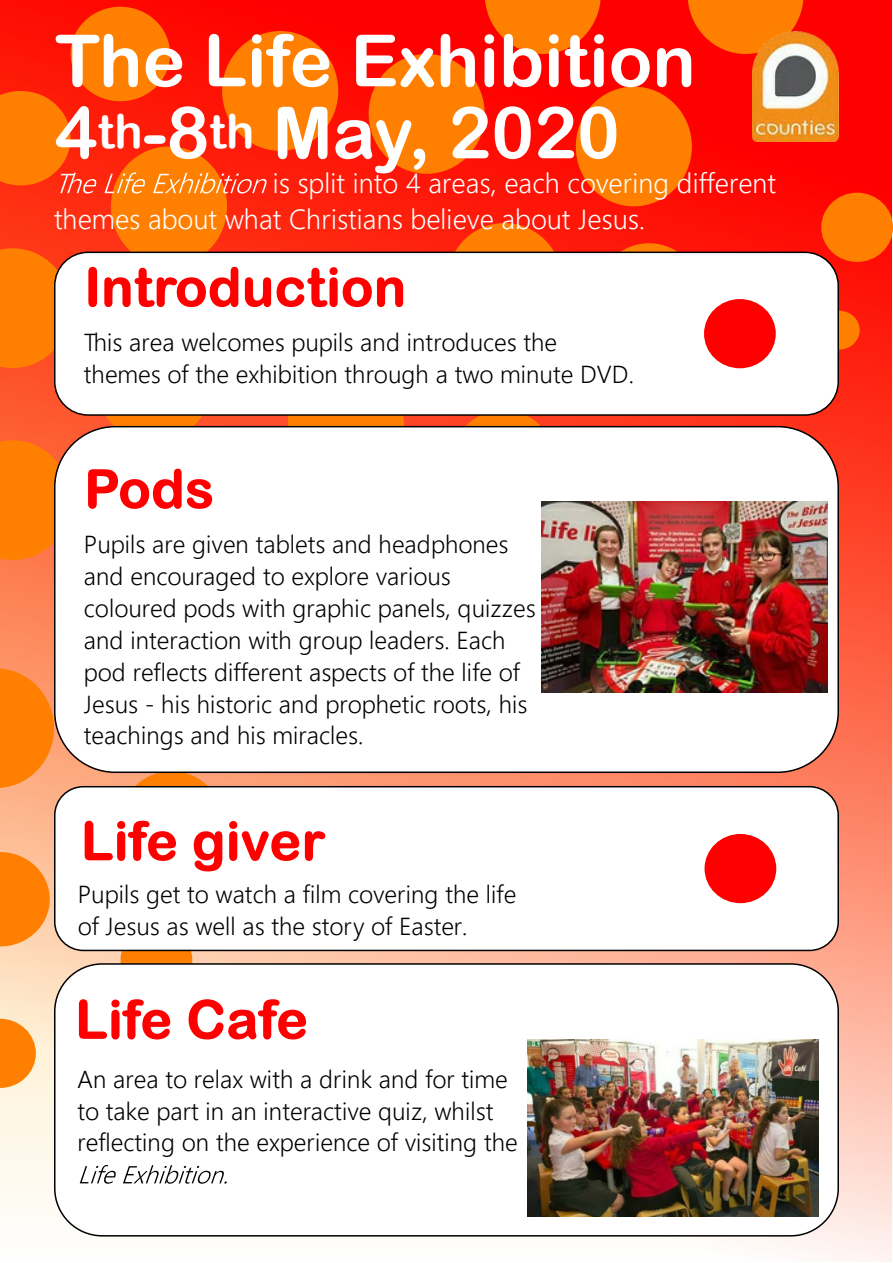
<style>
.page{position:relative;width:893px;height:1263px;background:#fff}
.page>*{position:absolute;margin:0;border:0;box-sizing:border-box;transform-origin:0 0}
.t1{font:72px/72px "Arial Rounded MT Bold";color:#fff}
.t2{font:300 27px/36px "Malgun Gothic";color:#fff}
.t3{font:300 24px/32px "Malgun Gothic";color:#000}
.s1{font-size:46.8px}
</style>
<div class="page">
<img style="left:0;top:0;width:893px;height:1262px">
<div style="left:71px;top:7px;width:99px;height:94px;background:#ff8000;border-radius:50%"></div>
<svg style="left:0;top:248px;width:71px;height:120px;background:#fe7803"></svg>
<div style="left:111px;top:146px;width:116px;height:120px;background:#ff8000;border-radius:50%"></div>
<div style="left:222px;top:31px;width:116px;height:120px;background:#ff8000;border-radius:50%"></div>
<svg style="left:0;top:440px;width:71px;height:120px;background:#fe7d06"></svg>
<div style="left:96px;top:323px;width:116px;height:119px;background:#ff8000;border-radius:50%"></div>
<div style="left:369px;top:54px;width:116px;height:120px;background:#ff8000;border-radius:50%"></div>
<svg style="left:485px;top:0;width:116px;height:54px;background:#ff6100"></svg>
<svg style="left:0;top:668px;width:54px;height:120px;background:#fe871b"></svg>
<div style="left:288px;top:364px;width:116px;height:120px;background:#ff8000;border-radius:50%"></div>
<div style="left:446px;top:223px;width:117px;height:120px;background:#ff8000;border-radius:50%"></div>
<div style="left:576px;top:87px;width:116px;height:119px;background:#ff8000;border-radius:50%"></div>
<svg style="left:687px;top:0;width:117px;height:54px;background:#ff6800"></svg>
<div style="left:122px;top:771px;width:99px;height:95px;background:#ff8000;border-radius:50%"></div>
<div style="left:453px;top:410px;width:100px;height:94px;background:#ff8000;border-radius:50%"></div>
<svg style="left:599px;top:243px;width:100px;height:95px"></svg>
<svg style="left:0;top:1019px;width:36px;height:69px;background:#fe982e"></svg>
<svg style="left:0;top:852px;width:50px;height:94px;background:#fe8f23"></svg>
<div style="left:121px;top:925px;width:71px;height:69px;background:#ff8000;border-radius:50%"></div>
<div style="left:821px;top:193px;width:72px;height:69px;background:#ff8000;border-radius:50%"></div>
<div style="left:818px;top:311px;width:42px;height:39px;background:#ff8000;border-radius:50%"></div>
<div style="left:54px;top:426px;width:785px;height:347px;background:#fff;border:2px solid #000;border-radius:60px"></div>
<svg style="left:88px;top:469px;width:124px;height:40px"></svg>
<img style="left:541px;top:502px;width:286px;height:190px">
<div style="left:54px;top:786px;width:785px;height:165px;background:#fff;border:2px solid #000;border-radius:29px"></div>
<svg style="left:85px;top:821px;width:91px;height:40px"></svg>
<svg style="left:194px;top:831px;width:28px;height:40px"></svg>
<svg style="left:229px;top:821px;width:70px;height:40px"></svg>
<svg style="left:305px;top:831px;width:20px;height:30px"></svg>
<div style="left:704px;top:834px;width:72px;height:69px;background:#f00;border-radius:50%"></div>
<div style="left:54px;top:963px;width:785px;height:273px;background:#fff;border:2px solid #000;border-radius:48px"></div>
<svg style="left:79px;top:999px;width:91px;height:40px"></svg>
<svg style="left:189px;top:999px;width:117px;height:40px"></svg>
<svg style="left:80px;top:1165px;width:36px;height:19px"></svg>
<svg style="left:123px;top:1165px;width:104px;height:19px"></svg>
<img style="left:528px;top:1039px;width:290px;height:177px">
<div style="left:54px;top:252px;width:785px;height:164px;background:#fff;border:2px solid #000;border-radius:33px"></div>
<svg style="left:88px;top:267px;width:9px;height:40px"></svg>
<svg style="left:104px;top:267px;width:134px;height:40px"></svg>
<svg style="left:245px;top:277px;width:26px;height:30px"></svg>
<svg style="left:277px;top:267px;width:126px;height:40px"></svg>
<div style="left:704px;top:299px;width:72px;height:69px;background:#f00;border-radius:50%"></div>
<img style="left:752px;top:27px;width:87px;height:115px">
<svg style="left:0;top:91px;width:97px;height:102px;background:#fe5b09"></svg>
<svg style="left:104px;top:172px;width:41px;height:21px"></svg>
<svg style="left:153px;top:173px;width:114px;height:20px"></svg>
<h1 class="t1" style="left:55px;top:32px;width:642px">The Life Exhibition<br>4<span class="s1">th</span>-8<span class="s1">th</span> May, 2020</h1>
<p class="t2" style="left:54px;top:167px;width:724px;text-indent:219px">is split into 4 areas, each covering different themes about what Christians believe about Jesus.</p>
<p class="t3" style="left:84px;top:328px;width:552px">This area welcomes pupils and introduces the themes of the exhibition through a two minute DVD.</p>
<p class="t3" style="left:84px;top:530px;width:453px">Pupils are given tablets and headphones and encouraged to explore various coloured pods with graphic panels, quizzes and interaction with group leaders. Each pod reflects different aspects of the life of Jesus - his historic and prophetic roots, his teachings and his miracles.</p>
<p class="t3" style="left:78px;top:880px;width:440px">Pupils get to watch a film covering the life of Jesus as well as the story of Easter.</p>
<p class="t3" style="left:78px;top:1064px;width:442px">An area to relax with a drink and for time to take part in an interactive quiz, whilst reflecting on the experience of visiting the</p>
</div>
